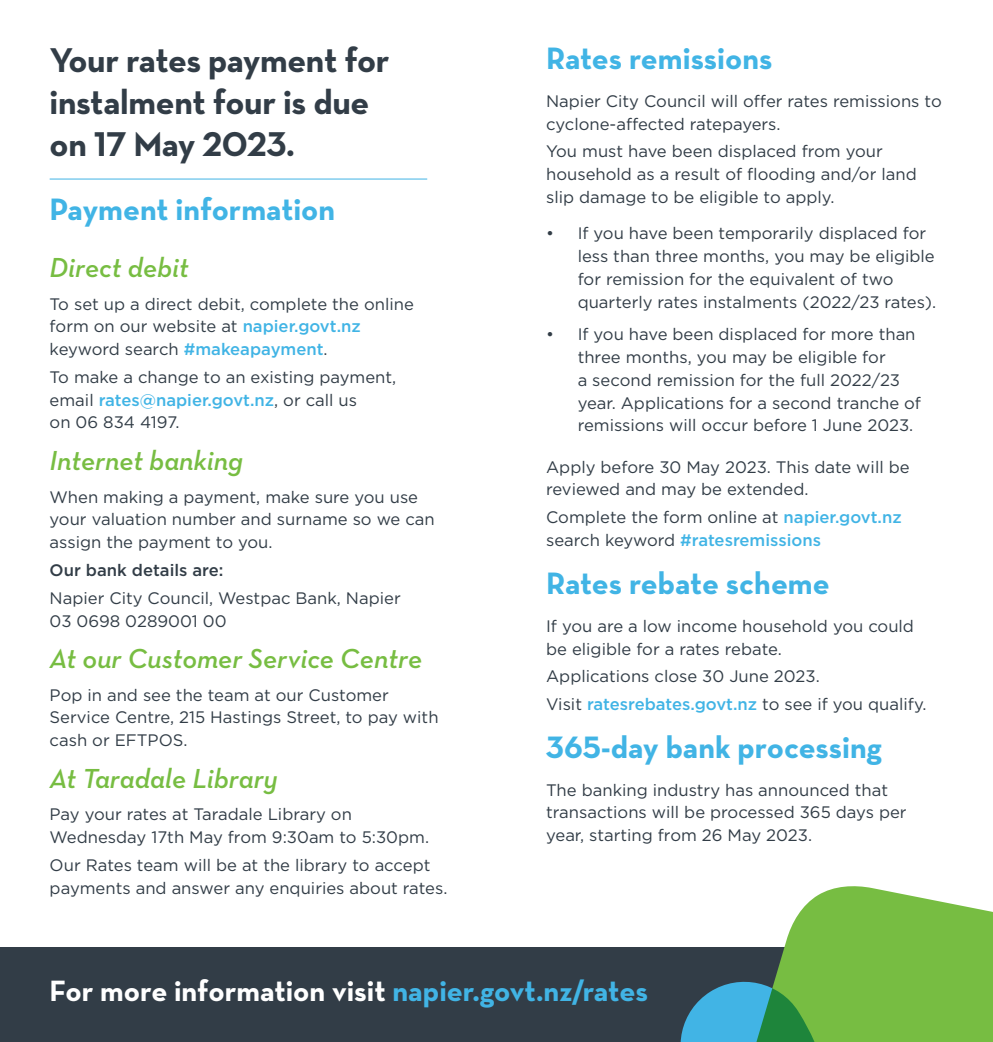
<style>
.page{position:relative;width:993px;height:1042px;background:#fff}
.page>*{position:absolute;margin:0;border:0;box-sizing:border-box;transform-origin:0 0}
.t1{font:700 35px/42px "Neutraface Text";letter-spacing:-.01em;color:#323d47}
.Heading_1{font:700 31.5px "Neutraface Text";color:#41b4e5}
.t2{font:700 29.93px "Neutraface Text";color:#fff}
.SubHeading_1{font:italic 600 28px "Neutraface Text";color:#77bd42}
.Body_copy{font:16.62px/22.8px "Gotham";color:#323d47}
.s1{font-weight:500;color:#41b4e5}
.s2{font-weight:500}
.s3{color:#41b4e5}
</style>
<div class="page">
<div style="left:0;top:947px;width:992px;height:95px;background:#323d47"></div>
<hr style="left:50px;top:179px;width:377px;height:1px;background:#41b4e5">
<svg style="left:742px;top:886px;width:250px;height:96px;fill:#77bd42"></svg>
<svg style="left:680px;top:982px;width:312px;height:60px;background:#5eae65"></svg>
<p class="t1" style="left:50px;top:39px;width:341px">Your rates payment for instalment four is due on 17 May 2023.</p>
<p class="Heading_1" style="left:50px;top:189px;width:287px">Payment information</p>
<p class="SubHeading_1" style="left:50px;top:250px;width:140px">Direct debit</p>
<p class="Body_copy" style="left:50px;top:292px;width:365px">To set up a direct debit, complete the online form on our website at <span class="s1">napier.govt.nz </span>keyword search <span class="s1">#makeapayment</span>.</p>
<p class="Body_copy" style="left:50px;top:365px;width:348px">To make a change to an existing payment, email <span class="s1">rates@napier.govt.nz</span>, or call us<br>on 06 834 4197.</p>
<p class="SubHeading_1" style="left:50px;top:443px;width:195px">Internet banking</p>
<p class="Body_copy" style="left:50px;top:485px;width:386px">When making a payment, make sure you use your valuation number and surname so we can assign the payment to you.</p>
<p class="Body_copy" style="left:50px;top:555px;width:352px;line-height:28px"><span class="s2">Our bank details are:<br></span>Napier City Council, Westpac Bank, Napier</p>
<p class="Body_copy" style="left:50px;top:609px;width:178px">03 0698 0289001 00</p>
<p class="SubHeading_1" style="left:50px;top:641px;width:374px">At our Customer Service Centre</p>
<p class="Body_copy" style="left:50px;top:683px;width:390px">Pop in and see the team at our Customer<br>Service Centre, 215 Hastings Street, to pay with cash or EFTPOS.</p>
<p class="SubHeading_1" style="left:50px;top:760px;width:230px">At Taradale Library</p>
<p class="Body_copy" style="left:50px;top:802px;width:381px">Pay your rates at Taradale Library on<br>Wednesday 17th May from 9:30am to 5:30pm.</p>
<p class="Body_copy" style="left:50px;top:853px;width:399px">Our Rates team will be at the library to accept payments and answer any enquiries about rates.</p>
<p class="Heading_1" style="left:546px;top:38px;width:227px">Rates remissions</p>
<p class="Body_copy" style="left:546px;top:89px;width:397px">Napier City Council will offer rates remissions to cyclone-affected ratepayers.</p>
<p class="Body_copy" style="left:546px;top:140px;width:372px">You must have been displaced from your household as a result of flooding and/or land slip damage to be eligible to apply.</p>
<p class="Body_copy" style="left:577px;top:222px;width:360px;text-indent:-32px">• If you have been temporarily displaced for less than three months, you may be eligible for remission for the equivalent of two quarterly rates instalments (2022/23 rates).</p>
<p class="Body_copy" style="left:577px;top:323px;width:345px;text-indent:-32px">• If you have been displaced for more than three months, you may be eligible for<br>a second remission for the full 2022/23 year. Applications for a second tranche of remissions will occur before 1 June 2023.</p>
<p class="Body_copy" style="left:546px;top:455px;width:365px">Apply before 30 May 2023. This date will be reviewed and may be extended.</p>
<p class="Body_copy" style="left:546px;top:505px;width:357px">Complete the form online at <span class="s1">napier.govt.nz </span>search keyword <span class="s1">#ratesremissions</span></p>
<p class="Heading_1" style="left:546px;top:563px;width:285px">Rates rebate scheme</p>
<p class="Body_copy" style="left:546px;top:614px;width:369px">If you are a low income household you could be eligible for a rates rebate.</p>
<p class="Body_copy" style="left:546px;top:664px;width:275px">Applications close 30 June 2023.</p>
<p class="Body_copy" style="left:546px;top:692px;width:382px">Visit <span class="s1">ratesrebates.govt.nz</span> to see if you qualify.</p>
<p class="Heading_1" style="left:546px;top:727px;width:337px">365-day bank processing</p>
<p class="Body_copy" style="left:546px;top:778px;width:362px">The banking industry has announced that transactions will be processed 365 days per year, starting from 26 May 2023.</p>
<p class="t2" style="left:50px;top:972px;width:599px">For more information visit <span class="s3">napier.govt.nz/rates</span></p>
</div>
